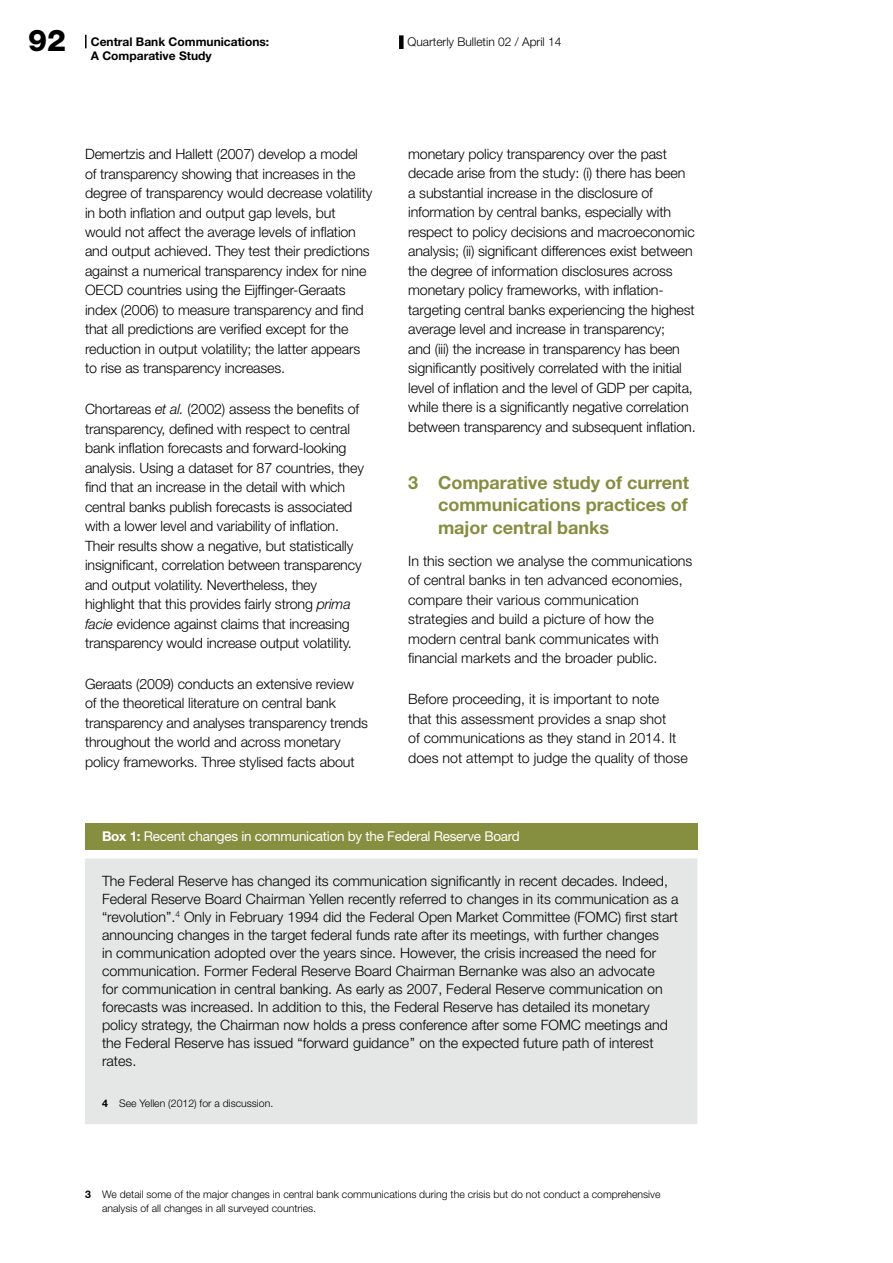
<style>
.page{position:relative;width:893px;height:1263px;background:#fff}
.page>*{position:absolute;margin:0;border:0;box-sizing:border-box;transform-origin:0 0}
.t1{font:800 30px "Helvetica Neue LT Std";color:#000}
.t2{font:700 18px/22.5px "Helvetica Neue LT Std";color:#868e40;text-align:justify}
.t3{font:300 14.25px/19.5px "Helvetica Neue LT Std";letter-spacing:-.01em;color:#000}
.t4{font:13.5px "Helvetica Neue LT Std";letter-spacing:-.02em;color:#fff}
.t5{font:700 12px/14.4px "Helvetica Neue LT Std";color:#000}
.t6{font:300 12px "Helvetica Neue LT Std";color:#000}
.t7{font:300 10.5px/13.5px "Helvetica Neue LT Std";color:#000}
.s1{font-style:italic}
.s2{font-weight:700}
</style>
<div class="page">
<svg style="left:85px;top:35px;width:2px;height:13px"></svg>
<div style="left:399px;top:35px;width:5px;height:14px;background:#000"></div>
<div style="left:85px;top:823px;width:612px;height:27px;background:#868e40"></div>
<div style="left:85px;top:858px;width:612px;height:266px;background:#e5e6e6"></div>
<h1 class="t1" style="left:28px;top:23px;width:39px">92</h1>
<p class="t6" style="left:407px;top:34px;width:156px">Quarterly Bulletin 02 / April 14</p>
<p class="t5" style="left:91px;top:34px;width:180px">Central Bank Communications:<br>A Comparative Study</p>
<p class="t3" style="left:85px;top:144px;width:289px">Demertzis and Hallett (2007) develop a model of transparency showing that increases in the degree of transparency would decrease volatility in both inflation and output gap levels, but would not affect the average levels of inflation and output achieved. They test their predictions against a numerical transparency index for nine OECD countries using the Eijffinger-Geraats index (2006) to measure transparency and find that all predictions are verified except for the reduction in output volatility; the latter appears to rise as transparency increases.</p>
<p class="t3" style="left:85px;top:399px;width:280px">Chortareas <span class="s1">et al.</span> (2002) assess the benefits of transparency, defined with respect to central bank inflation forecasts and forward-looking analysis. Using a dataset for 87 countries, they find that an increase in the detail with which central banks publish forecasts is associated with a lower level and variability of inflation.<br>Their results show a negative, but statistically insignificant, correlation between transparency and output volatility. Nevertheless, they highlight that this provides fairly strong <span class="s1">prima facie</span> evidence against claims that increasing transparency would increase output volatility.</p>
<p class="t3" style="left:85px;top:674px;width:285px">Geraats (2009) conducts an extensive review of the theoretical literature on central bank transparency and analyses transparency trends throughout the world and across monetary policy frameworks. Three stylised facts about</p>
<p class="t3" style="left:408px;top:144px;width:289px">monetary policy transparency over the past decade arise from the study: (i) there has been a substantial increase in the disclosure of information by central banks, especially with respect to policy decisions and macroeconomic analysis; (ii) significant differences exist between the degree of information disclosures across monetary policy frameworks, with inflation&shy;targeting central banks experiencing the highest average level and increase in transparency;<br>and (iii) the increase in transparency has been significantly positively correlated with the initial level of inflation and the level of GDP per capita, while there is a significantly negative correlation between transparency and subsequent inflation.</p>
<p class="t2" style="left:438px;top:470px;width:253px;text-indent:-30px">3 Comparative study of current communications practices of major central banks</p>
<p class="t3" style="left:408px;top:551px;width:286px">In this section we analyse the communications of central banks in ten advanced economies, compare their various communication strategies and build a picture of how the modern central bank communicates with financial markets and the broader public.</p>
<p class="t3" style="left:408px;top:689px;width:281px">Before proceeding, it is important to note<br>that this assessment provides a snap shot<br>of communications as they stand in 2014. It does not attempt to judge the quality of those</p>
<p class="t4" style="left:102px;top:828px;width:419px"><span class="s2">Box 1:</span> Recent changes in communication by the Federal Reserve Board</p>
<p class="t3" style="left:102px;top:871px;width:578px;line-height:18px">The Federal Reserve has changed its communication significantly in recent decades. Indeed, Federal Reserve Board Chairman Yellen recently referred to changes in its communication as a “revolution”.<sup>4</sup> Only in February 1994 did the Federal Open Market Committee (FOMC) first start announcing changes in the target federal funds rate after its meetings, with further changes<br>in communication adopted over the years since. However, the crisis increased the need for communication. Former Federal Reserve Board Chairman Bernanke was also an advocate<br>for communication in central banking. As early as 2007, Federal Reserve communication on forecasts was increased. In addition to this, the Federal Reserve has detailed its monetary policy strategy, the Chairman now holds a press conference after some FOMC meetings and the Federal Reserve has issued “forward guidance’’ on the expected future path of interest rates.</p>
<p class="t7" style="left:102px;top:1096px;width:173px"><span class="s2">4</span> See Yellen (2012) for a discussion.</p>
<p class="t7" style="left:102px;top:1188px;width:560px;text-indent:-17px"><span class="s2">3</span> We detail some of the major changes in central bank communications during the crisis but do not conduct a comprehensive analysis of all changes in all surveyed countries.</p>
</div>
